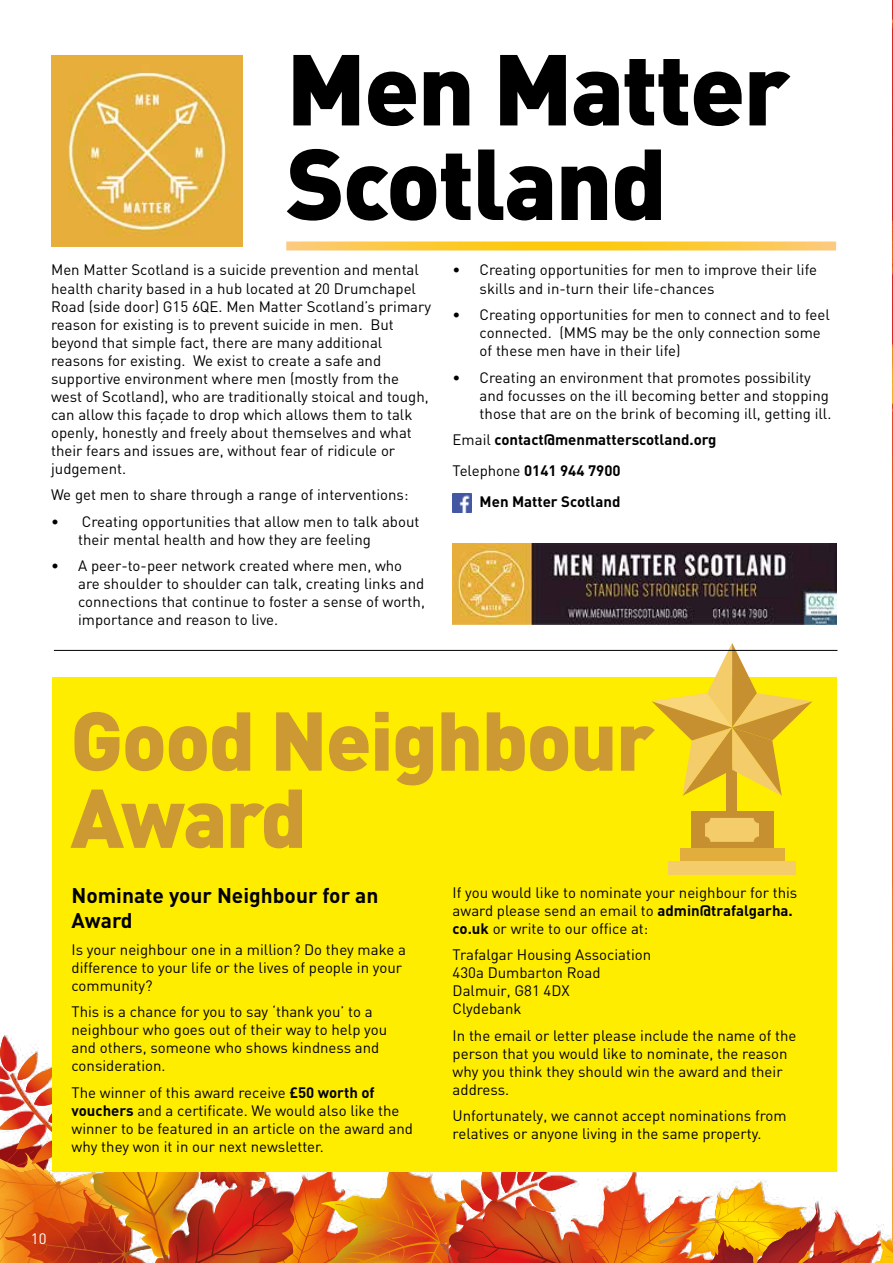
<style>
.page{position:relative;width:893px;height:1263px;background:#fff}
.page>*{position:absolute;margin:0;border:0;box-sizing:border-box;transform-origin:0 0}
.t1{font:900 99px/94.5px "DIN";letter-spacing:-.02em;color:#000}
.t2{font:900 81.9px/77.1px "DIN";letter-spacing:-.02em;color:#c93}
.t3{font:700 21px/25.2px "DIN";color:#000}
.t4{font:15px/18px "DIN";color:#000}
.t5{font:700 15px "DIN";color:#000}
.t6{font:15px "DIN";color:#fff}
.s1{font-weight:400}
.s2{font-weight:700}
</style>
<div class="page">
<img style="left:892px;top:0;width:1px;height:1036px">
<img style="left:0;top:1036px;width:893px;height:227px">
<img style="left:453px;top:544px;width:383px;height:80px">
<img style="left:51px;top:55px;width:192px;height:191px">
<img style="left:453px;top:493px;width:19px;height:19px">
<svg style="left:286px;top:241px;width:550px;height:9px;background:#fccc44"></svg>
<div style="left:52px;top:677px;width:785px;height:495px;background:#ffed00"></div>
<div style="left:727px;top:765px;width:10px;height:47px;background:#c68f30"></div>
<div style="left:680px;top:848px;width:104px;height:14px;background:#e1ad3c"></div>
<div style="left:668px;top:862px;width:128px;height:13px;background:#f4cc6a"></div>
<div style="left:691px;top:812px;width:82px;height:36px;background:#c68f30"></div>
<div style="left:705px;top:818px;width:54px;height:24px;background:#f4cc6a;border-radius:5px"></div>
<svg style="left:652px;top:643px;width:160px;height:153px"></svg>
<hr style="left:54px;top:650px;width:783px;height:1px;background:#000">
<h1 class="t1" style="left:286px;top:37px;width:506px">Men Matter<br>Scotland</h1>
<p class="t4" style="left:51px;top:261px;width:381px">Men Matter Scotland is a suicide prevention and mental health charity based in a hub located at 20 Drumchapel Road (side door) G15 6QE. Men Matter Scotland’s primary reason for existing is to prevent suicide in men. But beyond that simple fact, there are many additional reasons for existing. We exist to create a safe and supportive environment where men (mostly from the west of Scotland), who are traditionally stoical and tough, can allow this façade to drop which allows them to talk openly, honestly and freely about themselves and what their fears and issues are, without fear of ridicule or judgement.</p>
<p class="t4" style="left:51px;top:485px;width:359px">We get men to share through a range of interventions:</p>
<p class="t4" style="left:78px;top:512px;width:343px;text-indent:-27px">• Creating opportunities that allow men to talk about their mental health and how they are feeling</p>
<p class="t4" style="left:78px;top:556px;width:348px;text-indent:-27px">• A peer-to-peer network created where men, who are shoulder to shoulder can talk, creating links and connections that continue to foster a sense of worth, importance and reason to live.</p>
<p class="t4" style="left:480px;top:261px;width:339px;text-indent:-27px">• Creating opportunities for men to improve their life skills and in-turn their life-chances</p>
<p class="t4" style="left:480px;top:305px;width:352px;text-indent:-27px">• Creating opportunities for men to connect and to feel connected. (MMS may be the only connection some of these men have in their life)</p>
<p class="t4" style="left:480px;top:368px;width:353px;text-indent:-27px">• Creating an environment that promotes possibility and focusses on the ill becoming better and stopping those that are on the brink of becoming ill, getting ill.</p>
<p class="t5" style="left:453px;top:430px;width:265px"><span class="s1">Email</span> contact@menmatterscotland.org</p>
<p class="t5" style="left:453px;top:461px;width:170px"><span class="s1">Telephone</span> 0141 944 7900</p>
<p class="t5" style="left:480px;top:491px;width:142px">Men Matter Scotland</p>
<h2 class="t2" style="left:70px;top:698px;width:586px">Good Neighbour<br>Award</h2>
<h3 class="t3" style="left:72px;top:882px;width:308px">Nominate your Neighbour for an<br>Award</h3>
<p class="t4" style="left:72px;top:940px;width:336px">Is your neighbour one in a million? Do they make a difference to your life or the lives of people in your community?</p>
<p class="t4" style="left:72px;top:1002px;width:317px">This is a chance for you to say ‘thank you’ to a neighbour who goes out of their way to help you and others, someone who shows kindness and consideration.</p>
<p class="t4" style="left:72px;top:1083px;width:343px">The winner of this award receive <span class="s2">£50 worth of vouchers</span> and a certificate. We would also like the winner to be featured in an article on the award and why they won it in our next newsletter.</p>
<p class="t4" style="left:453px;top:883px;width:346px">If you would like to nominate your neighbour for this award please send an email to <span class="s2">admin@trafalgarha. co.uk</span> or write to our office at:</p>
<p class="t4" style="left:453px;top:945px;width:200px">Trafalgar Housing Association<br>430a Dumbarton Road<br>Dalmuir, G81 4DX<br>Clydebank</p>
<p class="t4" style="left:453px;top:1026px;width:345px">In the email or letter please include the name of the person that you would like to nominate, the reason why you think they should win the award and their address.</p>
<p class="t4" style="left:453px;top:1106px;width:336px">Unfortunately, we cannot accept nominations from relatives or anyone living in the same property.</p>
<p class="t6" style="left:31px;top:1228px;width:19px">1010</p>
</div>
